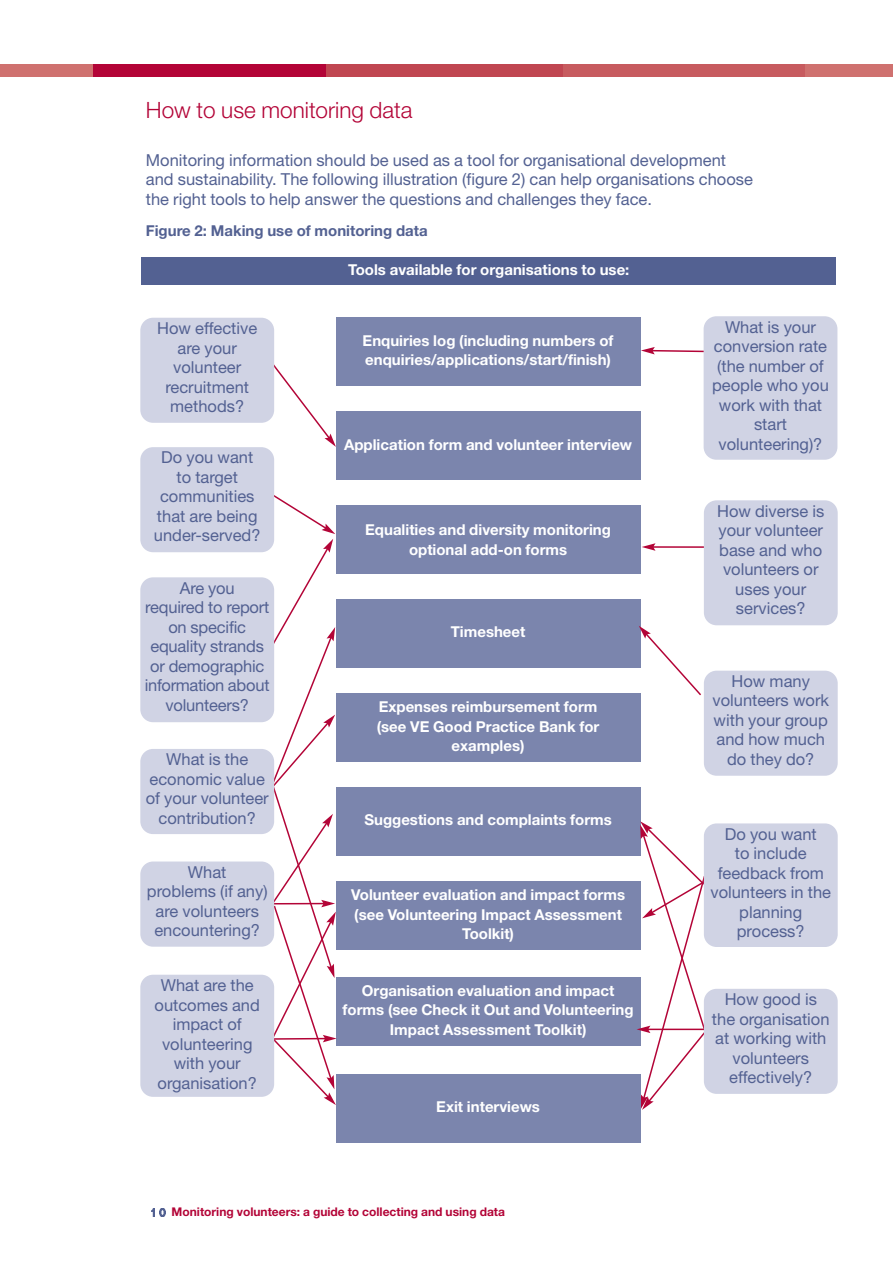
<style>
.page{position:relative;width:893px;height:1263px;background:#fff}
.page>*{position:absolute;margin:0;border:0;box-sizing:border-box;transform-origin:0 0}
.t1{font:300 22.5px "Helvetica Neue";color:#b30437}
.t2{font:16.5px/19.5px "Helvetica Neue";color:#536192;text-align:center}
.t3{font:700 15px/19.5px "Helvetica Neue";color:#fff;text-align:center}
.t4{font:700 15px "Helvetica Neue";color:#536192}
.t5{font:700 12px "Helvetica Neue";color:#b30437}
</style>
<div class="page">
<div style="left:804px;top:64px;width:89px;height:13px;background:#cf716f"></div>
<div style="left:0;top:64px;width:94px;height:13px;background:#cf716f"></div>
<div style="left:94px;top:64px;width:233px;height:13px;background:#b30437"></div>
<div style="left:326px;top:64px;width:238px;height:13px;background:#c04651"></div>
<div style="left:563px;top:64px;width:241px;height:13px;background:#c75b5f"></div>
<div style="left:142px;top:257px;width:694px;height:28px;background:#536192"></div>
<div style="left:336px;top:318px;width:304px;height:68px;background:#7b85ad"></div>
<div style="left:336px;top:412px;width:304px;height:68px;background:#7b85ad"></div>
<div style="left:336px;top:505px;width:304px;height:68px;background:#7b85ad"></div>
<div style="left:336px;top:599px;width:304px;height:68px;background:#7b85ad"></div>
<div style="left:336px;top:694px;width:304px;height:68px;background:#7b85ad"></div>
<div style="left:336px;top:787px;width:304px;height:68px;background:#7b85ad"></div>
<div style="left:336px;top:882px;width:304px;height:68px;background:#7b85ad"></div>
<div style="left:336px;top:977px;width:304px;height:68px;background:#7b85ad"></div>
<svg style="left:272px;top:364px;width:64px;height:83px"></svg>
<svg style="left:642px;top:543px;width:62px;height:8px"></svg>
<svg style="left:639px;top:626px;width:62px;height:71px"></svg>
<svg style="left:641px;top:347px;width:63px;height:7px"></svg>
<svg style="left:637px;top:821px;width:74px;height:289px"></svg>
<svg style="left:267px;top:495px;width:70px;height:610px"></svg>
<div style="left:140px;top:447px;width:134px;height:105px;background:#d0d3e4;border-radius:13px"></div>
<div style="left:140px;top:749px;width:134px;height:85px;background:#d0d3e4;border-radius:13px"></div>
<div style="left:140px;top:577px;width:134px;height:145px;background:#d0d3e4;border-radius:13px"></div>
<div style="left:140px;top:318px;width:134px;height:105px;background:#d0d3e4;border-radius:13px"></div>
<div style="left:140px;top:975px;width:134px;height:122px;background:#d0d3e4;border-radius:13px"></div>
<div style="left:140px;top:861px;width:134px;height:86px;background:#d0d3e4;border-radius:13px"></div>
<div style="left:704px;top:500px;width:134px;height:125px;background:#d0d3e4;border-radius:13px"></div>
<div style="left:704px;top:671px;width:134px;height:105px;background:#d0d3e4;border-radius:13px"></div>
<div style="left:704px;top:823px;width:134px;height:124px;background:#d0d3e4;border-radius:13px"></div>
<div style="left:704px;top:316px;width:133px;height:144px;background:#d0d3e4;border-radius:13px"></div>
<div style="left:704px;top:989px;width:134px;height:105px;background:#d0d3e4;border-radius:13px"></div>
<div style="left:336px;top:1074px;width:304px;height:68px;background:#7b85ad"></div>
<p class="t1" style="left:146px;top:102px;width:268px">How to use monitoring data</p>
<p class="t2" style="left:146px;top:152px;width:609px;text-align:left">Monitoring information should be used as a tool for organisational development and sustainability. The following illustration (figure 2) can help organisations choose the right tools to help answer the questions and challenges they face.</p>
<p class="t4" style="left:146px;top:225px;width:283px">Figure 2: Making use of monitoring data</p>
<p class="t2" style="left:157px;top:320px;width:102px">How effective are your volunteer recruitment methods?</p>
<p class="t2" style="left:154px;top:449px;width:108px">Do you want to target communities that are being under-served?</p>
<p class="t2" style="left:145px;top:580px;width:126px">Are you<br>required to report on specific equality strands or demographic information about volunteers?</p>
<p class="t2" style="left:146px;top:751px;width:125px">What is the economic value of your volunteer contribution?</p>
<p class="t2" style="left:147px;top:864px;width:122px">What<br>problems (if any) are volunteers encountering?</p>
<p class="t2" style="left:155px;top:977px;width:107px">What are the outcomes and impact of volunteering with your organisation?</p>
<p class="t3" style="left:348px;top:262px;width:283px">Tools available for organisations to use:</p>
<p class="t3" style="left:363px;top:332px;width:252px;text-align:left">Enquiries log (including numbers of enquiries/applications/start/finish)</p>
<p class="t3" style="left:344px;top:436px;width:289px">Application form and volunteer interview</p>
<p class="t3" style="left:365px;top:521px;width:247px">Equalities and diversity monitoring optional add-on forms</p>
<p class="t3" style="left:451px;top:623px;width:76px">Timesheet</p>
<p class="t3" style="left:377px;top:698px;width:224px">Expenses reimbursement form (see VE Good Practice Bank for examples)</p>
<p class="t3" style="left:364px;top:811px;width:249px">Suggestions and complaints forms</p>
<p class="t3" style="left:351px;top:887px;width:275px">Volunteer evaluation and impact forms (see Volunteering Impact Assessment<br>Toolkit)</p>
<p class="t3" style="left:343px;top:982px;width:293px">Organisation evaluation and impact forms (see Check it Out and Volunteering<br>Impact Assessment Toolkit)</p>
<p class="t3" style="left:436px;top:1098px;width:105px">Exit interviews</p>
<p class="t5" style="left:172px;top:1208px;width:335px">Monitoring volunteers: a guide to collecting and using data</p>
<p class="t2" style="left:712px;top:319px;width:118px">What is your conversion rate (the number of people who you work with that start volunteering)?</p>
<p class="t2" style="left:717px;top:503px;width:109px">How diverse is your volunteer base and who volunteers or uses your services?</p>
<p class="t2" style="left:712px;top:673px;width:118px">How many volunteers work with your group and how much do they do?</p>
<p class="t2" style="left:710px;top:826px;width:122px">Do you want<br>to include feedback from volunteers in the planning process?</p>
<p class="t2" style="left:712px;top:991px;width:119px">How good is the organisation at working with volunteers effectively?</p>
</div>
